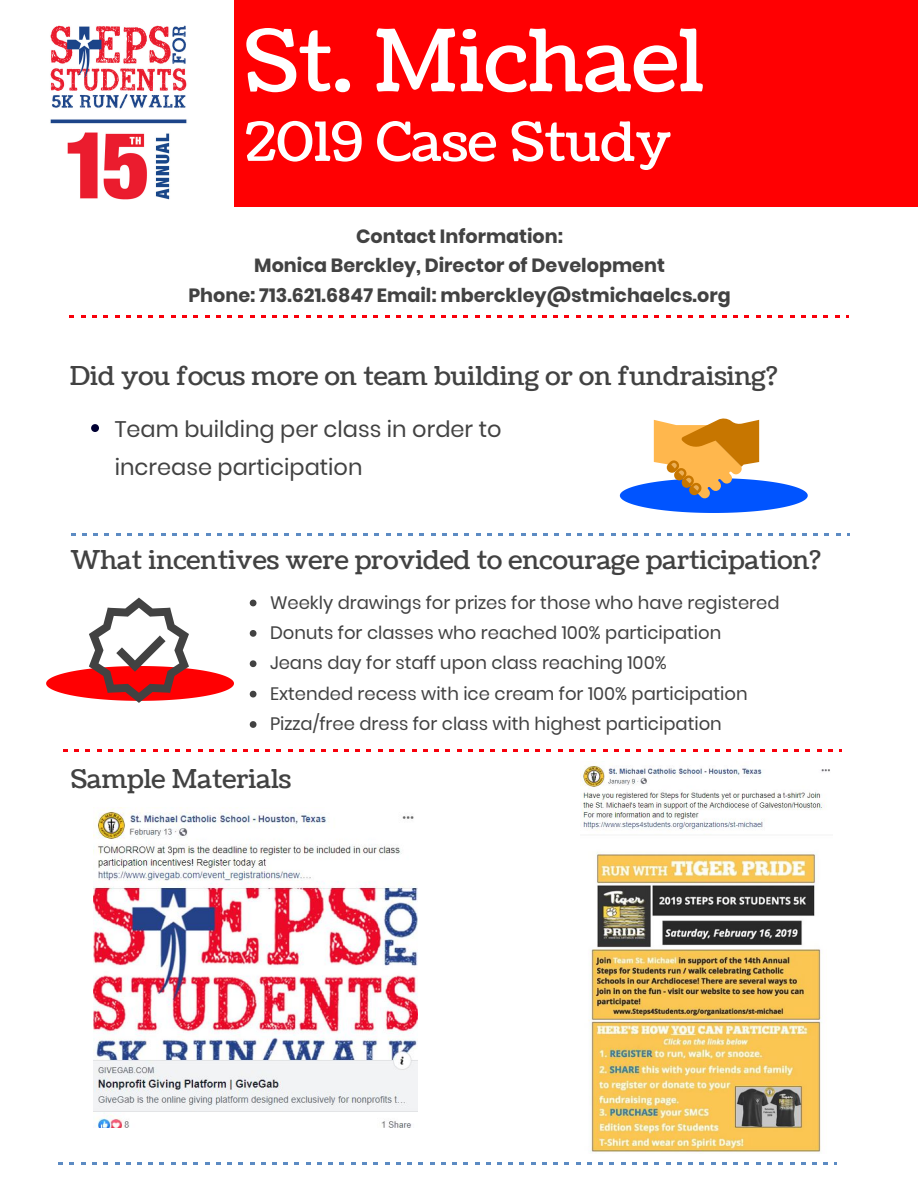
<style>
.page{position:relative;width:918px;height:1188px;background:#fff}
.page>*{position:absolute;margin:0;border:0;box-sizing:border-box;transform-origin:0 0}
.t1{font:85.5px "Coustard";color:#fff}
.t2{font:54px "Coustard";color:#fff}
.t3{font:25.8px "Coustard";color:#424242}
.t4{font:22.5px/38.2px "Poppins";color:#424242}
.t5{font:700 19.2px/29.2px "Poppins";color:#424242;text-align:center}
.t6{font:18px/30.3px "Poppins";color:#424242}
</style>
<div class="page">
<div style="left:234px;top:0;width:684px;height:207px;background:#ff0002"></div>
<svg style="left:91px;top:424px;width:8px;height:8px"></svg>
<svg style="left:250px;top:600px;width:6px;height:6px"></svg>
<svg style="left:250px;top:630px;width:6px;height:7px"></svg>
<svg style="left:250px;top:660px;width:6px;height:7px"></svg>
<svg style="left:250px;top:691px;width:6px;height:7px"></svg>
<svg style="left:250px;top:721px;width:6px;height:7px"></svg>
<img style="left:50px;top:25px;width:137px;height:175px">
<svg style="left:620px;top:418px;width:188px;height:95px"></svg>
<svg style="left:46px;top:598px;width:188px;height:105px"></svg>
<img style="left:580px;top:763px;width:250px;height:390px">
<img style="left:93px;top:808px;width:324px;height:319px">
<h1 class="t1" style="left:244px;top:4px;width:461px">St. Michael</h1>
<h2 class="t2" style="left:245px;top:106px;width:428px">2019 Case Study</h2>
<p class="t5" style="left:188px;top:222px;width:544px">Contact Information:<br>Monica Berckley, Director of Development<br>Phone: 713.621.6847 Email: mberckley@stmichaelcs.org</p>
<h3 class="t3" style="left:70px;top:358px;width:710px">Did you focus more on team building or on fundraising?</h3>
<p class="t4" style="left:115px;top:410px;width:388px">Team building per class in order to increase participation</p>
<h3 class="t3" style="left:71px;top:543px;width:752px">What incentives were provided to encourage participation?</h3>
<p class="t6" style="left:270px;top:587px;width:511px">Weekly drawings for prizes for those who have registered Donuts for classes who reached 100% participation<br>Jeans day for staff upon class reaching 100%<br>Extended recess with ice cream for 100% participation Pizza/free dress for class with highest participation</p>
<h3 class="t3" style="left:71px;top:761px;width:222px">Sample Materials</h3>
</div>
